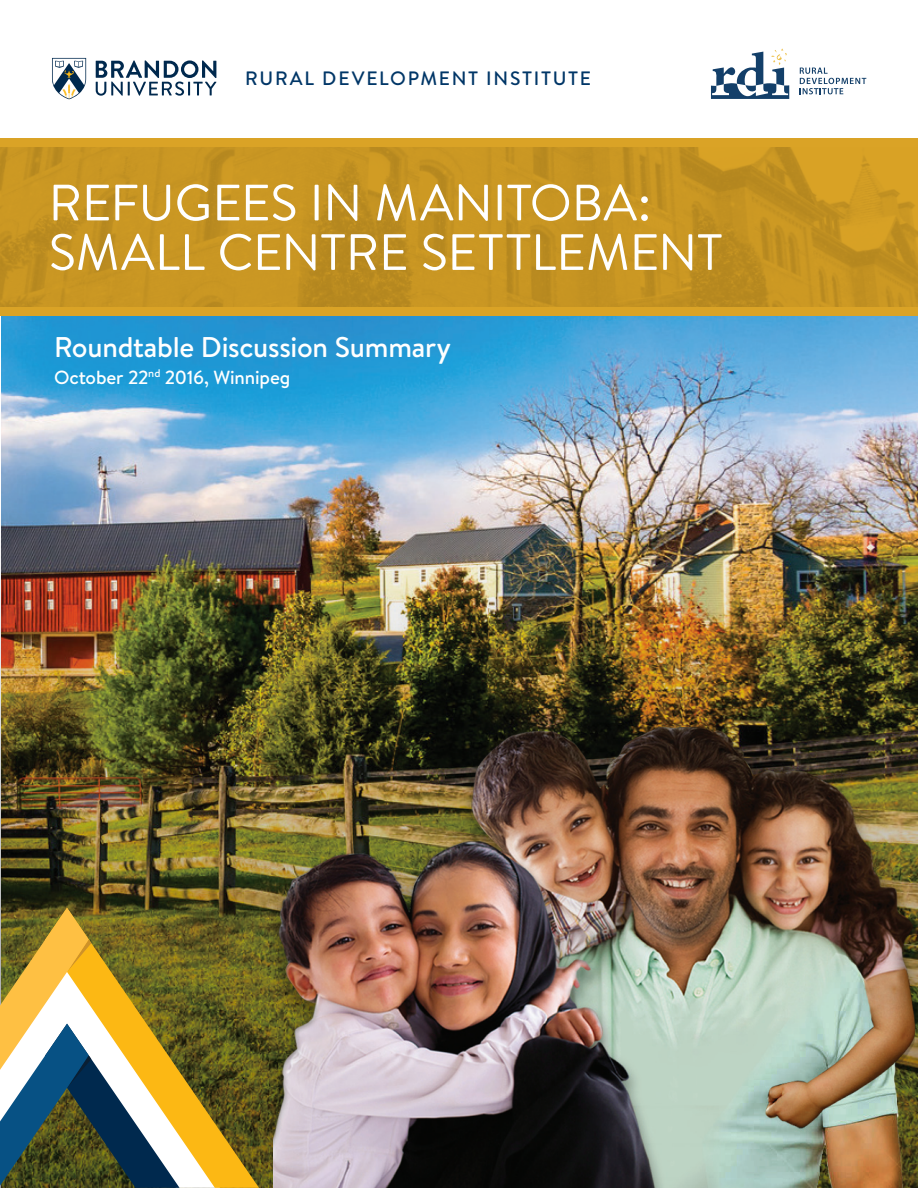
<style>
.page{position:relative;width:918px;height:1188px;background:#fff}
.page>*{position:absolute;margin:0;border:0;box-sizing:border-box;transform-origin:0 0}
.t1{font:51px/49.5px "Brandon Text";color:#fff}
.t2{font:500 28.5px "Brandon Text";letter-spacing:-.01em;color:#fff}
.t3{font:500 19.35px "Brandon Text";letter-spacing:.09em;color:#003667}
.t4{font:500 19.05px "Brandon Text";letter-spacing:-.01em;color:#fff}
</style>
<div class="page">
<img style="left:2px;top:315px;width:916px;height:166px">
<div style="left:0;top:138px;width:918px;height:177px;background:#daa326"></div>
<svg style="left:0;top:148px;width:918px;height:159px;fill:#c89622"></svg>
<svg style="left:711px;top:49px;width:78px;height:50px"></svg>
<svg style="left:800px;top:68px;width:66px;height:26px"></svg>
<svg style="left:96px;top:60px;width:121px;height:36px"></svg>
<svg style="left:52px;top:58px;width:34px;height:41px"></svg>
<img style="left:0;top:481px;width:918px;height:707px">
<svg style="left:220px;top:908px;width:39px;height:280px;background:#6e631c"></svg>
<svg style="left:0;top:908px;width:220px;height:280px"></svg>
<img style="left:273px;top:643px;width:645px;height:545px">
<p class="t3" style="left:245px;top:65px;width:347px">Rural Development Institute</p>
<p class="t1" style="left:49px;top:176px;width:676px">REFUGEES IN MANITOBA:<br>SMALL CENTR E SETTLEMENT</p>
<p class="t2" style="left:54px;top:327px;width:398px">Roundtable Discussion Summary</p>
<p class="t4" style="left:54px;top:364px;width:238px">October 22<sup>nd</sup> 2016, Winnipeg</p>
</div>
